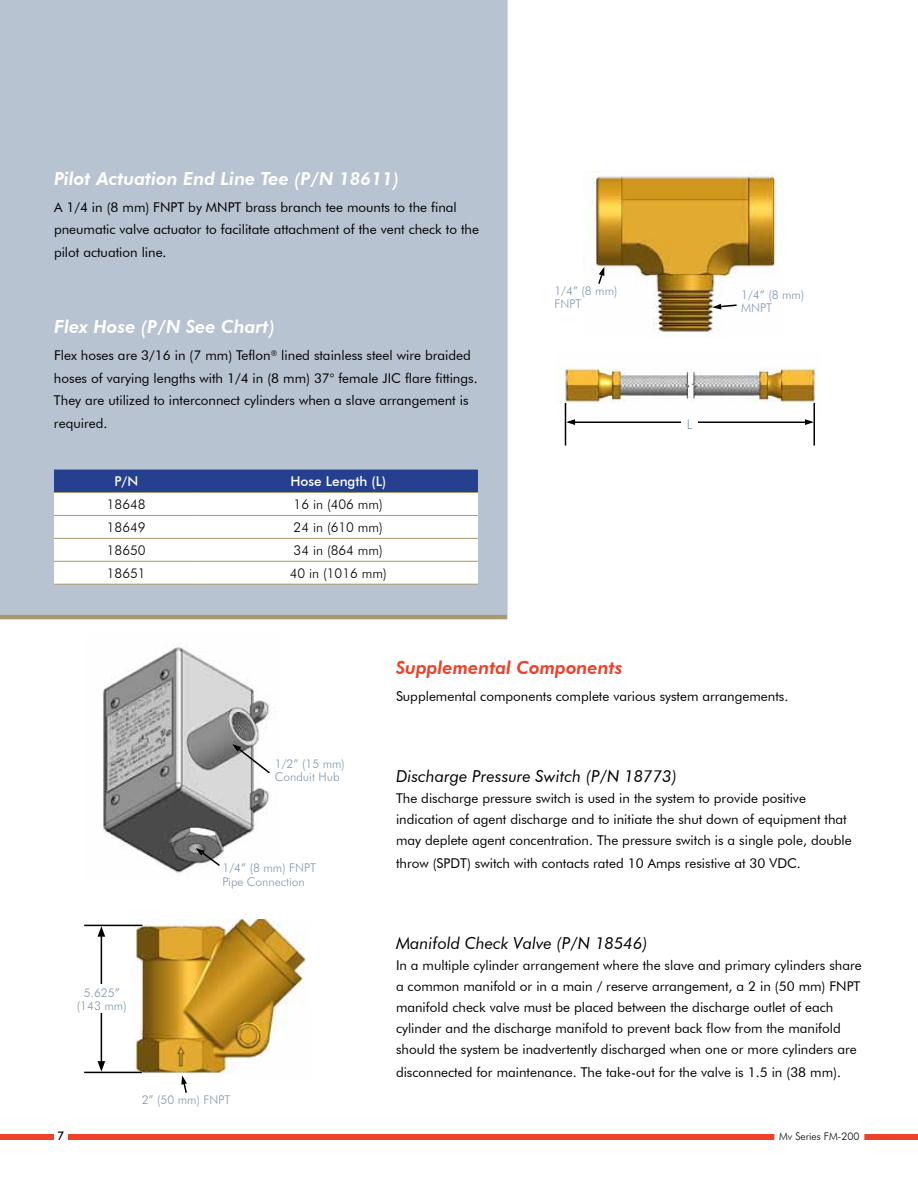
<style>
.page{position:relative;width:918px;height:1188px;background:#fff}
.page>*{position:absolute;margin:0;border:0;box-sizing:border-box;transform-origin:0 0}
.t1{font:italic 800 18px "Futura BT";color:#fff}
.t2{font:italic 800 18px "Futura BT";color:#ef4129}
.t3{font:italic 16.5px "Futura BT";color:#000}
.t4{font:13.5px/21px "Futura BT";color:#000}
.t5{font:300 13.5px "Futura BT";color:#000}
.t6{font:500 13.5px "Futura BT";color:#fff}
.t7{font:300 13.5px "Futura BT";color:#8196ad}
.t8{font:300 12px/13.5px "Futura BT";color:#8196ad}
.t9{font:500 12px "Futura BT";color:#000}
.t10{font:300 10.5px "Futura BT";color:#000}
</style>
<div class="page">
<div style="left:0;top:1134px;width:918px;height:6px;background:#ef4129"></div>
<div style="left:0;top:0;width:507px;height:618px;background:#b7c3d1"></div>
<img style="left:592px;top:171px;width:184px;height:167px">
<img style="left:102px;top:647px;width:173px;height:226px">
<svg style="left:232px;top:743px;width:40px;height:32px"></svg>
<svg style="left:196px;top:847px;width:26px;height:21px"></svg>
<svg style="left:54px;top:470px;width:424px;height:114px;background:#d2d8e7"></svg>
<hr style="left:54px;top:492px;width:145px;height:1px;background:#a8996e">
<hr style="left:199px;top:492px;width:279px;height:1px;background:#a8996e">
<hr style="left:54px;top:515px;width:145px;height:1px;background:#a8996e">
<hr style="left:199px;top:515px;width:279px;height:1px;background:#a8996e">
<hr style="left:54px;top:538px;width:145px;height:1px;background:#a8996e">
<hr style="left:199px;top:538px;width:279px;height:1px;background:#a8996e">
<hr style="left:54px;top:561px;width:145px;height:1px;background:#a8996e">
<hr style="left:199px;top:561px;width:279px;height:1px;background:#a8996e">
<hr style="left:54px;top:584px;width:145px;height:1px;background:#a8996e">
<hr style="left:199px;top:584px;width:279px;height:1px;background:#a8996e">
<img style="left:556px;top:367px;width:260px;height:53px">
<hr style="left:565px;top:403px;width:1px;height:43px;background:#000">
<hr style="left:813px;top:403px;width:2px;height:43px;background:#000">
<hr style="left:569px;top:422px;width:239px;height:1px;background:#000">
<div style="left:681px;top:415px;width:17px;height:18px;background:#fff"></div>
<svg style="left:804px;top:418px;width:9px;height:7px"></svg>
<svg style="left:567px;top:418px;width:9px;height:7px"></svg>
<svg style="left:597px;top:267px;width:9px;height:19px"></svg>
<svg style="left:713px;top:303px;width:25px;height:7px"></svg>
<img style="left:133px;top:920px;width:173px;height:156px">
<svg style="left:181px;top:1076px;width:6px;height:17px"></svg>
<hr style="left:84px;top:925px;width:58px;height:1px;background:#000">
<hr style="left:84px;top:1072px;width:58px;height:1px;background:#000">
<hr style="left:101px;top:934px;width:1px;height:129px;background:#000">
<svg style="left:98px;top:926px;width:7px;height:11px"></svg>
<svg style="left:98px;top:1061px;width:7px;height:11px"></svg>
<div style="left:75px;top:985px;width:54px;height:28px;background:#fff"></div>
<div style="left:54px;top:1131px;width:14px;height:13px;background:#fff"></div>
<hr style="left:0;top:615px;width:507px;height:4px;background:#a8996e">
<div style="left:775px;top:1131px;width:89px;height:13px;background:#fff"></div>
<h1 class="t1" style="left:54px;top:167px;width:346px">Pilot Actuation End Line Tee (P/N 18611)</h1>
<p class="t4" style="left:54px;top:196px;width:427px;line-height:22.5px">A 1/4 in (8 mm) FNPT by MNPT brass branch tee mounts to the final pneumatic valve actuator to facilitate attachment of the vent check to the pilot actuation line.</p>
<h1 class="t1" style="left:54px;top:316px;width:222px">Flex Hose (P/N See Chart)</h1>
<p class="t4" style="left:54px;top:344px;width:425px;line-height:22.5px">Flex hoses are 3/16 in (7 mm) Teflon<sup>®</sup> lined stainless steel wire braided hoses of varying lengths with 1/4 in (8 mm) 37° female JIC flare fittings.<br>They are utilized to interconnect cylinders when a slave arrangement is required.</p>
<p class="t6" style="left:114px;top:473px;width:25px">P/N</p>
<p class="t6" style="left:290px;top:473px;width:97px">Hose Length (L)</p>
<p class="t5" style="left:107px;top:496px;width:40px">18648</p>
<p class="t5" style="left:294px;top:496px;width:91px">16 in (406 mm)</p>
<p class="t5" style="left:107px;top:519px;width:40px">18649</p>
<p class="t5" style="left:294px;top:519px;width:91px">24 in (610 mm)</p>
<p class="t5" style="left:107px;top:542px;width:40px">18650</p>
<p class="t5" style="left:294px;top:542px;width:91px">34 in (864 mm)</p>
<p class="t5" style="left:107px;top:565px;width:40px">18651</p>
<p class="t5" style="left:290px;top:565px;width:99px">40 in (1016 mm)</p>
<p class="t8" style="left:554px;top:284px;width:65px">1/4” (8 mm)<br>FNPT</p>
<p class="t8" style="left:741px;top:288px;width:65px">1/4” (8 mm)<br>MNPT</p>
<p class="t7" style="left:687px;top:416px;width:7px">L</p>
<p class="t8" style="left:275px;top:757px;width:72px">1/2” (15 mm)<br>Conduit Hub</p>
<p class="t8" style="left:223px;top:861px;width:95px">1/4” (8 mm) FNPT<br>Pipe Connection</p>
<p class="t8" style="left:77px;top:985px;width:51px;text-align:center">5.625” (143 mm)</p>
<p class="t8" style="left:142px;top:1092px;width:90px">2” (50 mm) FNPT</p>
<h1 class="t2" style="left:396px;top:656px;width:229px">Supplemental Components</h1>
<p class="t4" style="left:396px;top:685px;width:394px">Supplemental components complete various system arrangements.</p>
<p class="t3" style="left:396px;top:766px;width:283px">Discharge Pressure Switch (P/N 18773)</p>
<p class="t4" style="left:396px;top:788px;width:457px">The discharge pressure switch is used in the system to provide positive indication of agent discharge and to initiate the shut down of equipment that may deplete agent concentration. The pressure switch is a single pole, double</p>
<p class="t4" style="left:396px;top:852px;width:406px">throw (SPDT) switch with contacts rated 10 Amps resistive at 30 VDC.</p>
<p class="t3" style="left:396px;top:933px;width:253px">Manifold Check Valve (P/N 18546)</p>
<p class="t4" style="left:396px;top:955px;width:467px">In a multiple cylinder arrangement where the slave and primary cylinders share a common manifold or in a main / reserve arrangement, a 2 in (50 mm) FNPT manifold check valve must be placed between the discharge outlet of each cylinder and the discharge manifold to prevent back flow from the manifold should the system be inadvertently discharged when one or more cylinders are</p>
<p class="t4" style="left:396px;top:1061px;width:447px">disconnected for maintenance. The take-out for the valve is 1.5 in (38 mm).</p>
<p class="t9" style="left:57px;top:1128px;width:9px">7</p>
<p class="t10" style="left:779px;top:1130px;width:82px">Mv Series FM-200</p>
</div>
